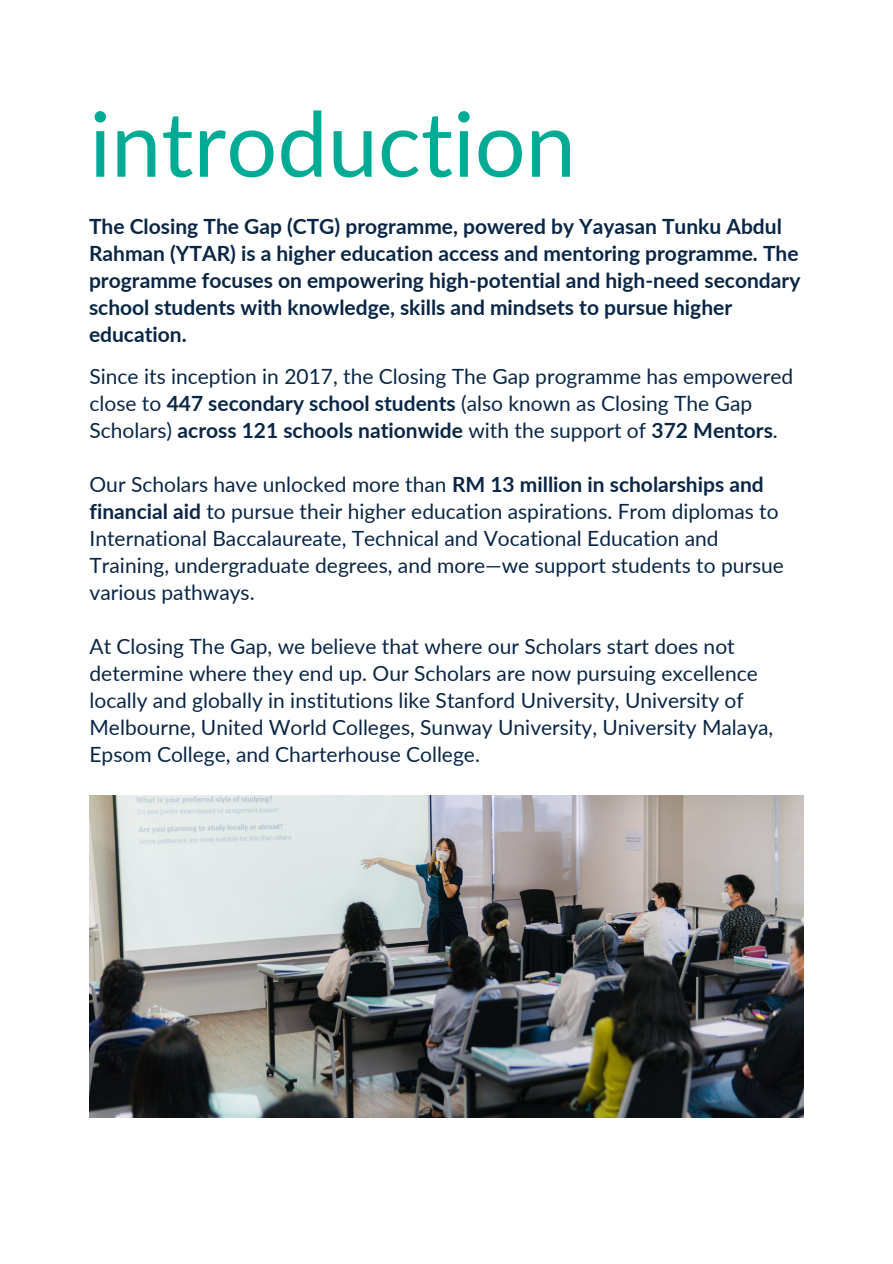
<style>
.page{position:relative;width:893px;height:1264px;background:#fff}
.page>*{position:absolute;margin:0;border:0;box-sizing:border-box;transform-origin:0 0}
.t1{font:89.85px "Lato";color:#00ab96}
.t2{font:21px/27px "Lato";color:#0a2646}
.t3{font:700 21px/27px "Lato";color:#0a2646}
.s1{font-weight:700}
</style>
<div class="page">
<img style="left:89px;top:795px;width:714px;height:322px">
<p class="t1" style="left:89px;top:88px;width:488px">introduction</p>
<p class="t3" style="left:89px;top:213px;width:712px">The Closing The Gap (CTG) programme, powered by Yayasan Tunku Abdul Rahman (YTAR) is a higher education access and mentoring programme. The programme focuses on empowering high-potential and high-need secondary school students with knowledge, skills and mindsets to pursue higher education.</p>
<p class="t2" style="left:89px;top:362px;width:705px">Since its inception in 2017, the Closing The Gap programme has empowered close to <span class="s1">447 secondary school students</span> (also known as Closing The Gap<br>Scholars) <span class="s1">across 121 schools nationwide</span> with the support of <span class="s1">372 Mentors</span>.</p>
<p class="t2" style="left:89px;top:470px;width:696px">Our Scholars have unlocked more than <span class="s1">RM 13 million in scholarships and financial aid</span> to pursue their higher education aspirations. From diplomas to International Baccalaureate, Technical and Vocational Education and Training, undergraduate degrees, and more—we support students to pursue various pathways.</p>
<p class="t2" style="left:89px;top:632px;width:685px">At Closing The Gap, we believe that where our Scholars start does not determine where they end up. Our Scholars are now pursuing excellence locally and globally in institutions like Stanford University, University of Melbourne, United World Colleges, Sunway University, University Malaya, Epsom College, and Charterhouse College.</p>
</div>
